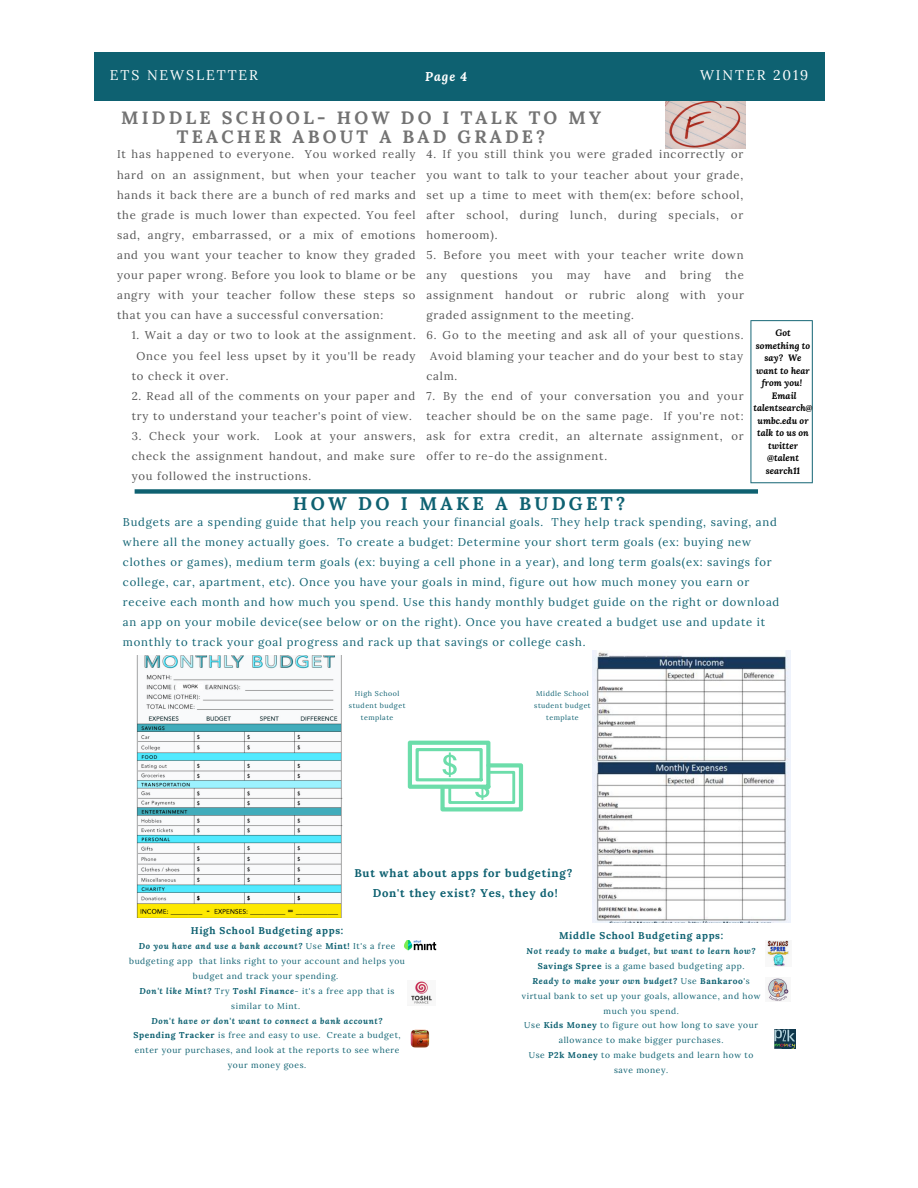
<style>
.page{position:relative;width:918px;height:1188px;background:#fff}
.page>*{position:absolute;margin:0;border:0;box-sizing:border-box;transform-origin:0 0}
.t1{font:700 18.3px "Lora";letter-spacing:.18em;color:#0e6171}
.t2{font:700 17.85px/19.6px "Lora";letter-spacing:.18em;color:#737373;text-align:center}
.t3{font:13.95px "Lora";letter-spacing:.14em;color:#fff}
.t4{font:italic 700 12.6px "Lora";color:#fff}
.t5{font:11.25px/20.1px "Lora";letter-spacing:.07em;color:#545454;text-align:justify}
.t6{font:11.25px/20px "Lora";letter-spacing:.07em;color:#0e6171}
.t7{font:700 11.25px/20.1px "Lora";letter-spacing:.07em;color:#0e6171;text-align:center}
.t8{font:700 9.9px "Lora";letter-spacing:.07em;color:#0e6171}
.t9{font:italic 700 9.15px/12.5px "Lora";color:#000;text-align:center}
.t10{font:8.4px/14.9px "Lora";letter-spacing:.07em;color:#0e6171;text-align:center}
.t11{font:7.05px/11.7px "Lora";letter-spacing:.07em;color:#0e6171;text-align:center}
.s1{font-weight:700;font-style:italic}
.s2{font-weight:700}
</style>
<div class="page">
<div style="left:95px;top:53px;width:730px;height:47px;background:#0e6171"></div>
<img style="left:136px;top:655px;width:207px;height:262px">
<img style="left:404px;top:940px;width:33px;height:11px">
<img style="left:411px;top:981px;width:21px;height:23px">
<img style="left:411px;top:1029px;width:19px;height:19px">
<img style="left:592px;top:651px;width:198px;height:272px">
<img style="left:767px;top:978px;width:22px;height:24px">
<img style="left:767px;top:940px;width:23px;height:26px">
<img style="left:774px;top:1029px;width:21px;height:19px">
<img style="left:665px;top:101px;width:80px;height:47px">
<svg style="left:135px;top:489px;width:623px;height:5px;background:#297381"></svg>
<svg style="left:408px;top:741px;width:115px;height:71px"></svg>
<svg style="left:750px;top:320px;width:63px;height:163px"></svg>
<p class="t3" style="left:110px;top:66px;width:150px">ETS NEWSLETTER</p>
<p class="t3" style="left:700px;top:66px;width:110px">WINTER 2019</p>
<p class="t4" style="left:425px;top:68px;width:43px">Page 4</p>
<h2 class="t2" style="left:121px;top:107px;width:482px">MIDDLE SCHOOL- HOW DO I TALK TO MY<br>TEACHER ABOUT A BAD GRADE?</h2>
<p class="t5" style="left:117px;top:144px;width:300px">It has happened to everyone. You worked really hard on an assignment, but when your teacher hands it back there are a bunch of red marks and the grade is much lower than expected. You feel sad, angry, embarrassed, or a mix of emotions and you want your teacher to know they graded your paper wrong. Before you look to blame or be angry with your teacher follow these steps so that you can have a successful conversation:</p>
<p class="t5" style="left:132px;top:325px;width:286px">1. Wait a day or two to look at the assignment.</p>
<p class="t5" style="left:137px;top:345px;width:281px">Once you feel less upset by it you'll be ready</p>
<p class="t5" style="left:132px;top:365px;width:99px">to check it over.</p>
<p class="t5" style="left:132px;top:386px;width:285px">2. Read all of the comments on your paper and try to understand your teacher's point of view.</p>
<p class="t5" style="left:132px;top:426px;width:130px">3. Check your work.</p>
<p class="t5" style="left:132px;top:426px;width:286px;text-indent:143px">Look at your answers, check the assignment handout, and make sure you followed the instructions.</p>
<p class="t5" style="left:426px;top:144px;width:319px">4. If you still think you were graded incorrectly or you want to talk to your teacher about your grade, set up a time to meet with them(ex: before school, after school, during lunch, during specials, or homeroom).</p>
<p class="t5" style="left:426px;top:245px;width:319px">5. Before you meet with your teacher write down any questions you may have and bring the assignment handout or rubric along with your graded assignment to the meeting.</p>
<p class="t5" style="left:426px;top:325px;width:319px">6. Go to the meeting and ask all of your questions.</p>
<p class="t5" style="left:430px;top:345px;width:314px">Avoid blaming your teacher and do your best to stay</p>
<p class="t5" style="left:426px;top:365px;width:32px">calm.</p>
<p class="t5" style="left:426px;top:386px;width:319px">7. By the end of your conversation you and your teacher should be on the same page. If you're not: ask for extra credit, an alternate assignment, or offer to re-do the assignment.</p>
<h1 class="t1" style="left:293px;top:492px;width:334px">HOW DO I MAKE A BUDGET?</h1>
<p class="t9" style="left:753px;top:327px;width:61px">Got something to say? We want to hear from you!<br>Email talentsearch@ umbc.edu or talk to us on twitter @talent search11</p>
<p class="t6" style="left:123px;top:512px;width:658px">Budgets are a spending guide that help you reach your financial goals. They help track spending, saving, and where all the money actually goes. To create a budget: Determine your short term goals (ex: buying new clothes or games), medium term goals (ex: buying a cell phone in a year), and long term goals(ex: savings for college, car, apartment, etc). Once you have your goals in mind, figure out how much money you earn or receive each month and how much you spend. Use this handy monthly budget guide on the right or download an app on your mobile device(see below or on the right). Once you have created a budget use and update it monthly to track your goal progress and rack up that savings or college cash.</p>
<p class="t11" style="left:349px;top:688px;width:58px">High School student budget template</p>
<p class="t11" style="left:534px;top:688px;width:58px">Middle School student budget template</p>
<p class="t7" style="left:354px;top:863px;width:219px">But what about apps for budgeting?<br>Don't they exist? Yes, they do!</p>
<p class="t8" style="left:191px;top:924px;width:154px">High School Budgeting apps:</p>
<p class="t10" style="left:129px;top:939px;width:277px"><span class="s1">Do you have and use a bank account?</span> Use <span class="s2">Mint!</span> It's a free budgeting app that links right to your account and helps you budget and track your spending.<br><span class="s1">Don't like Mint?</span> Try <span class="s1">Toshl Finance</span>- it's a free app that is similar to Mint.</p>
<p class="t10" style="left:133px;top:1013px;width:269px"><span class="s1">Don't have or don't want to connect a bank account?<br></span><span class="s2">Spending Tracker</span> is free and easy to use. Create a budget, enter your purchases, and look at the reports to see where your money goes.</p>
<p class="t8" style="left:559px;top:929px;width:166px">Middle School Budgeting apps:</p>
<p class="t10" style="left:522px;top:944px;width:240px"><span class="s1">Not ready to make a budget, but want to learn how?<br></span><span class="s2">Savings Spree</span> is a game based budgeting app.<br><span class="s1">Ready to make your own budget?</span> Use <span class="s2">Bankaroo</span>'s virtual bank to set up your goals, allowance, and how much you spend.<br>Use <span class="s2">Kids Money</span> to figure out how long to save your allowance to make bigger purchases.<br>Use <span class="s2">P2k Money</span> to make budgets and learn how to save money.</p>
</div>
